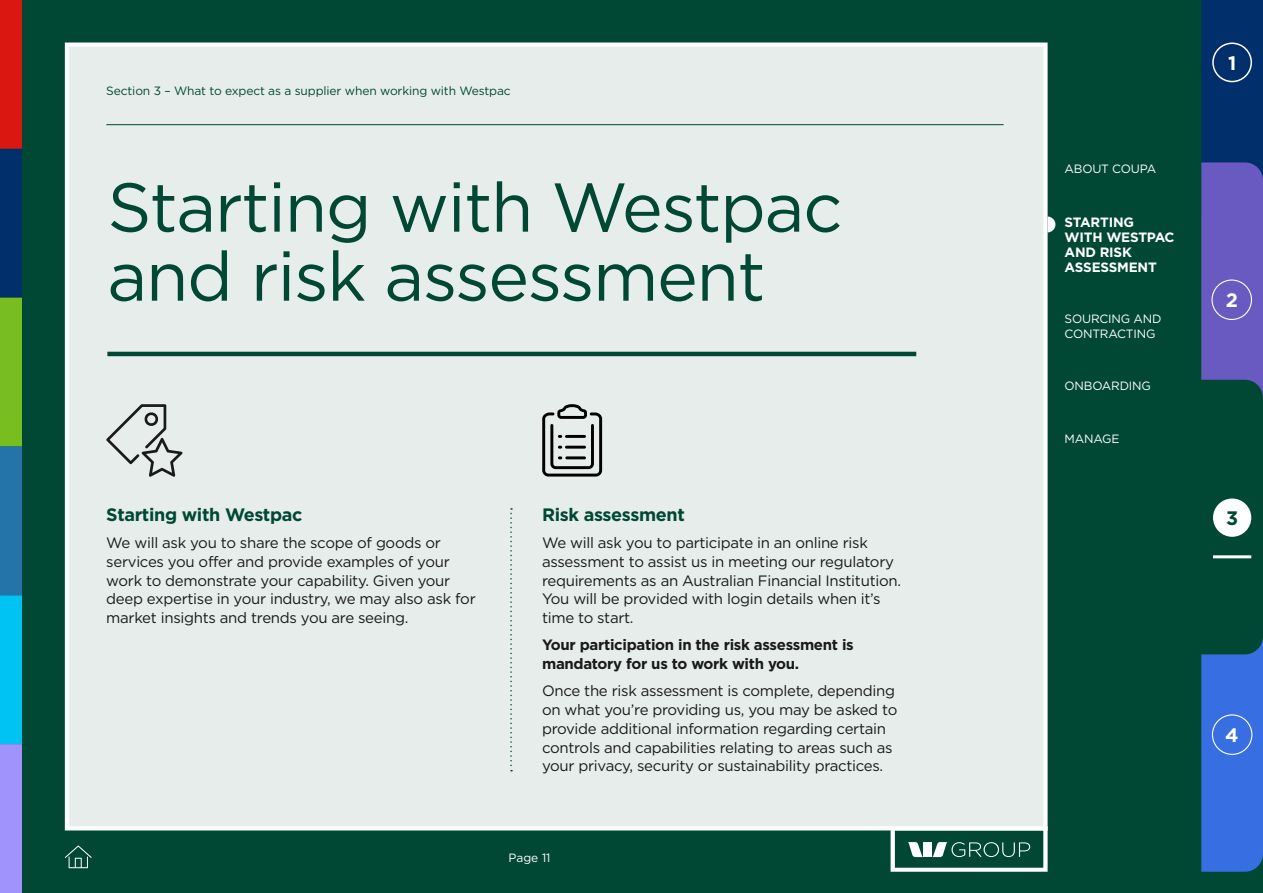
<style>
.page{position:relative;width:1263px;height:893px;background:#004833}
.page>*{position:absolute;margin:0;border:0;box-sizing:border-box;transform-origin:0 0}
.t1{font:69px/69px "Gotham";letter-spacing:-.02em;color:#004833}
.t2{font:700 19.5px "Gotham";color:#fff}
.t3{font:700 19.5px "Gotham";color:#004833}
.t4{font:700 18px "Gotham";letter-spacing:-.02em;color:#004833}
.t5{font:15px/18.8px "Gotham";letter-spacing:-.02em;color:#1a1a18}
.t6{font:700 15px/18.8px "Gotham";letter-spacing:-.02em;color:#1a1a18}
.t7{font:700 13.5px/15px "Gotham";letter-spacing:-.015em;color:#fff}
.t8{font:12px "Gotham";letter-spacing:-.01em;color:#004833}
.t9{font:12px/15px "Gotham";letter-spacing:-.015em;color:#fff}
</style>
<div class="page">
<div style="left:0;top:0;width:21px;height:149px;background:#da1710"></div>
<div style="left:0;top:149px;width:21px;height:149px;background:#002f6c"></div>
<div style="left:0;top:298px;width:21px;height:148px;background:#78be20"></div>
<div style="left:0;top:446px;width:21px;height:149px;background:#2574a9"></div>
<div style="left:0;top:595px;width:21px;height:149px;background:#00c2f3"></div>
<div style="left:0;top:744px;width:21px;height:149px;background:#a094fc"></div>
<svg style="left:890px;top:830px;width:157px;height:42px"></svg>
<div style="left:923px;top:842px;width:9px;height:15px;background:#fff"></div>
<div style="left:65px;top:43px;width:982px;height:787px;background:#e6edeb;border:4px solid #fff"></div>
<hr style="left:106px;top:124px;width:897px;height:1px;background:#004833">
<svg style="left:1201px;top:0;width:62px;height:872px"></svg>
<hr style="left:107px;top:352px;width:809px;height:4px;background:#004833">
<svg style="left:106px;top:404px;width:77px;height:73px"></svg>
<svg style="left:542px;top:404px;width:60px;height:73px"></svg>
<svg style="left:510px;top:508px;width:2px;height:263px"></svg>
<hr style="left:1213px;top:555px;width:38px;height:3px;background:#fff">
<div style="left:1213px;top:498px;width:38px;height:39px;background:#fff;border-radius:50%"></div>
<div style="left:1211px;top:279px;width:41px;height:41px;border:1px solid #fff;border-radius:50%"></div>
<div style="left:1212px;top:43px;width:40px;height:39px;border:2px solid #fff;border-radius:50%"></div>
<div style="left:1212px;top:714px;width:40px;height:41px;border:1px solid #fff;border-radius:50%"></div>
<svg style="left:65px;top:845px;width:27px;height:23px"></svg>
<svg style="left:1047px;top:217px;width:8px;height:15px"></svg>
<p class="t8" style="left:106px;top:83px;width:406px">Section 3 – What to expect as a supplier when working with Westpac</p>
<h1 class="t1" style="left:107px;top:171px;width:737px">Starting with Westpac and risk assessment</h1>
<p class="t4" style="left:106px;top:503px;width:198px">Starting with Westpac</p>
<p class="t5" style="left:106px;top:533px;width:371px">We will ask you to share the scope of goods or services you offer and provide examples of your work to demonstrate your capability. Given your deep expertise in your industry, we may also ask for market insights and trends you are seeing.</p>
<p class="t4" style="left:542px;top:503px;width:144px">Risk assessment</p>
<p class="t5" style="left:542px;top:533px;width:360px">We will ask you to participate in an online risk assessment to assist us in meeting our regulatory requirements as an Australian Financial Institution.<br>You will be provided with login details when it’s time to start.</p>
<p class="t6" style="left:542px;top:636px;width:313px">Your participation in the risk assessment is mandatory for us to work with you.</p>
<p class="t5" style="left:542px;top:681px;width:357px">Once the risk assessment is complete, depending on what you’re providing us, you may be asked to provide additional information regarding certain controls and capabilities relating to areas such as your privacy, security or sustainability practices.</p>
<p class="t9" style="left:508px;top:850px;width:44px">Page 11</p>
<p class="t9" style="left:1064px;top:161px;width:93px">ABOUT COUPA</p>
<p class="t7" style="left:1064px;top:215px;width:111px">STARTING<br>WITH WESTPAC<br>AND RISK<br>ASSESSMENT</p>
<p class="t9" style="left:1064px;top:311px;width:98px">SOURCING AND<br>CONTRACTING</p>
<p class="t9" style="left:1064px;top:378px;width:88px">ONBOARDING</p>
<p class="t9" style="left:1064px;top:430px;width:56px">MANAGE</p>
<h2 class="t2" style="left:1228px;top:50px;width:10px">1</h2>
<h2 class="t2" style="left:1226px;top:287px;width:14px">2</h2>
<h2 class="t3" style="left:1226px;top:505px;width:14px">3</h2>
<h2 class="t2" style="left:1225px;top:722px;width:15px">4</h2>
</div>
